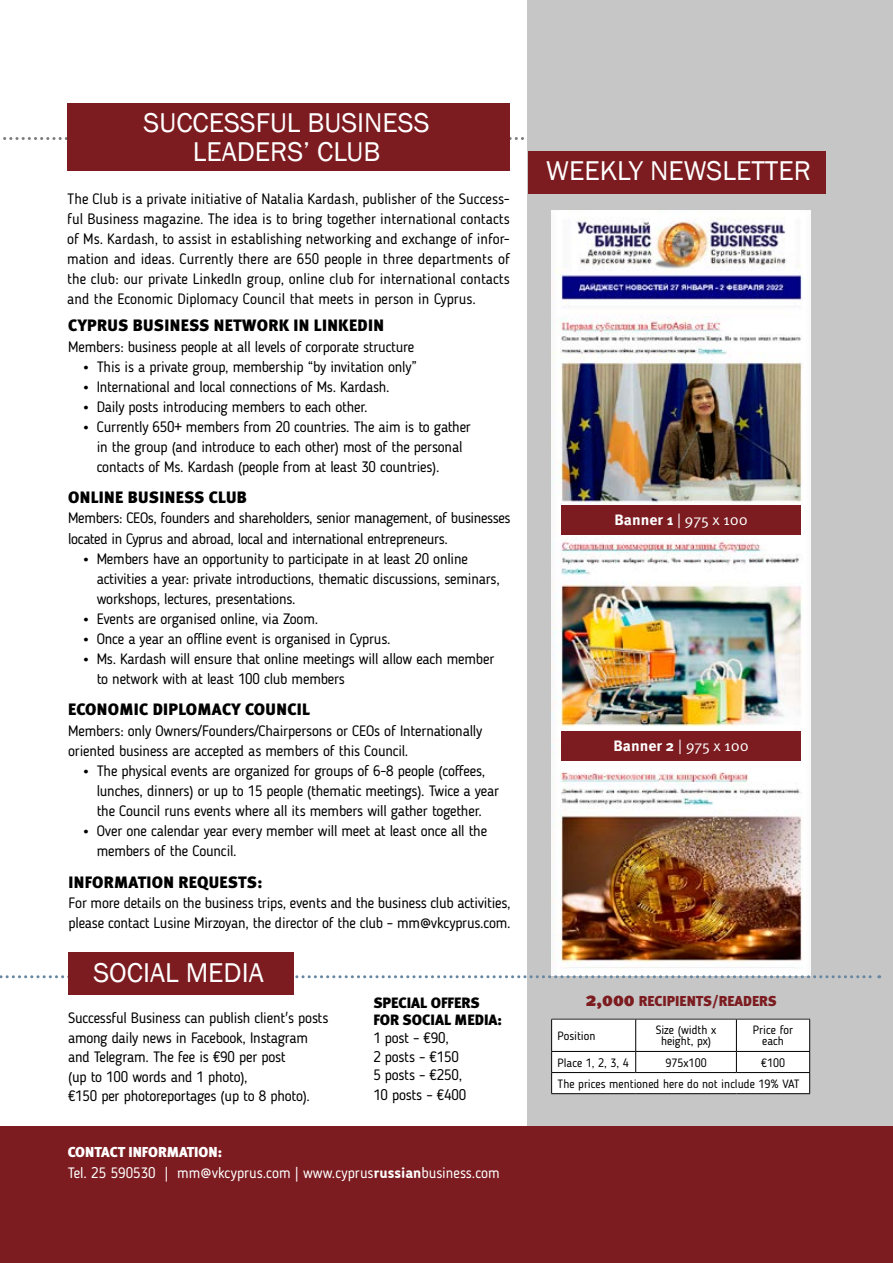
<style>
.page{position:relative;width:893px;height:1263px;background:#fff}
.page>*{position:absolute;margin:0;border:0;box-sizing:border-box;transform-origin:0 0}
.t1{font:27.9px/29.2px "Franklin Gothic";color:#fff;text-align:center}
.t2{font:16.5px "Meta Black Cyr";letter-spacing:.02em;color:#000}
.t3{font:15px/20.1px "Blogger Sans";letter-spacing:-.015em;color:#000}
.t4{font:15px "Blogger Sans";color:#fff}
.t5{font:15px "Meta Pro";letter-spacing:-.005em;color:#fff;scale:1.04 1}
.t6{font:15px/16.6px "Meta Black Cyr";color:#000}
.t7{font:14.4px "Meta Black Cyr";color:#7c1c20}
.t8{font:14.4px "Meta Black Cyr";color:#fff}
.t9{font:12px/11.2px "Blogger Sans";color:#000;text-align:center}
.s1{font-family:"Georgia"}
.s2{font-weight:700}
.s3{font-size:19.65px}
</style>
<div class="page">
<svg style="left:3px;top:137px;width:525px;height:3px"></svg>
<div style="left:528px;top:0;width:365px;height:1126px;background:#c6c6c6"></div>
<div style="left:0;top:1126px;width:893px;height:137px;background:#7c1c20"></div>
<div style="left:67px;top:103px;width:443px;height:68px;background:#7c1c20"></div>
<div style="left:528px;top:151px;width:297px;height:42px;background:#7c1c20"></div>
<img style="left:551px;top:210px;width:260px;height:319px">
<img style="left:551px;top:529px;width:260px;height:210px">
<img style="left:551px;top:739px;width:260px;height:236px">
<div style="left:551px;top:1019px;width:259px;height:75px;background:#fff"></div>
<hr style="left:551px;top:1019px;width:85px;height:1px;background:#000">
<hr style="left:551px;top:1019px;width:1px;height:32px;background:#000">
<hr style="left:636px;top:1019px;width:100px;height:1px;background:#000">
<hr style="left:635px;top:1019px;width:1px;height:32px;background:#000">
<hr style="left:736px;top:1019px;width:74px;height:1px;background:#000">
<hr style="left:736px;top:1019px;width:1px;height:32px;background:#000">
<hr style="left:809px;top:1019px;width:1px;height:32px;background:#000">
<hr style="left:551px;top:1051px;width:85px;height:1px;background:#000">
<hr style="left:636px;top:1051px;width:100px;height:1px;background:#000">
<svg style="left:635px;top:1052px;width:1px;height:20px"></svg>
<hr style="left:736px;top:1051px;width:74px;height:1px;background:#000">
<svg style="left:736px;top:1052px;width:1px;height:20px"></svg>
<hr style="left:551px;top:1072px;width:85px;height:1px;background:#000">
<svg style="left:551px;top:1052px;width:1px;height:41px"></svg>
<hr style="left:636px;top:1072px;width:100px;height:1px;background:#000">
<hr style="left:736px;top:1072px;width:74px;height:1px;background:#000">
<svg style="left:809px;top:1052px;width:1px;height:41px"></svg>
<hr style="left:551px;top:1093px;width:85px;height:1px;background:#000">
<hr style="left:636px;top:1093px;width:100px;height:1px;background:#000">
<hr style="left:736px;top:1093px;width:74px;height:1px;background:#000">
<div style="left:561px;top:505px;width:240px;height:29px;background:#7c1c20"></div>
<div style="left:561px;top:732px;width:240px;height:29px;background:#7c1c20"></div>
<svg style="left:0;top:975px;width:880px;height:3px"></svg>
<div style="left:68px;top:952px;width:226px;height:42px;background:#7c1c20"></div>
<h1 class="t1" style="left:144px;top:108px;width:288px">SUCCESSFUL BUSINESS<br>LEADERS’ CLUB</h1>
<p class="t3" style="left:67px;top:188px;width:444px;text-align:justify">The Club is a private initiative of Natalia Kardash, publisher of the Success&shy;ful Business magazine. The idea is to bring together international contacts of Ms. Kardash, to assist in establishing networking and exchange of infor&shy;mation and ideas. Currently there are 650 people in three departments of the club: our private LinkedIn group, online club for international contacts and the Economic Diplomacy Council that meets in person in Cyprus.</p>
<p class="t2" style="left:68px;top:316px;width:317px">CYPRUS BUSINESS NETWORK IN LINKEDIN</p>
<p class="t3" style="left:68px;top:336px;width:348px">Members: business people at all levels of corporate structure</p>
<p class="t3" style="left:83px;top:356px;width:335px"><span class="s1">•</span> This is a private group, membership “by invitation only”</p>
<p class="t3" style="left:83px;top:376px;width:308px"><span class="s1">•</span> International and local connections of Ms. Kardash.</p>
<p class="t3" style="left:83px;top:397px;width:286px"><span class="s1">•</span> Daily posts introducing members to each other.</p>
<p class="t3" style="left:97px;top:417px;width:376px;text-indent:-13px"><span class="s1">•</span> Currently 650+ members from 20 countries. The aim is to gather in the group (and introduce to each other) most of the personal contacts of Ms. Kardash (people from at least 30 countries).</p>
<p class="t2" style="left:68px;top:488px;width:180px">ONLINE BUSINESS CLUB</p>
<p class="t3" style="left:68px;top:508px;width:444px">Members: CEOs, founders and shareholders, senior management, of businesses located in Cyprus and abroad, local and international entrepreneurs.</p>
<p class="t3" style="left:97px;top:548px;width:405px;text-indent:-14px"><span class="s1">•</span> Members have an opportunity to participate in at least 20 online activities a year: private introductions, thematic discussions, seminars, workshops, lectures, presentations.</p>
<p class="t3" style="left:83px;top:609px;width:237px"><span class="s1">•</span> Events are organised online, via Zoom.</p>
<p class="t3" style="left:83px;top:629px;width:309px"><span class="s1">•</span> Once a year an offline event is organised in Cyprus.</p>
<p class="t3" style="left:97px;top:649px;width:399px;text-indent:-13px"><span class="s1">•</span> Ms. Kardash will ensure that online meetings will allow each member to network with at least 100 club members</p>
<p class="t2" style="left:68px;top:700px;width:243px">ECONOMIC DIPLOMACY COUNCIL</p>
<p class="t3" style="left:68px;top:720px;width:416px">Members: only Owners/Founders/Chairpersons or CEOs of Internationally oriented business are accepted as members of this Council.</p>
<p class="t3" style="left:97px;top:760px;width:404px;text-indent:-14px"><span class="s1">•</span> The physical events are organized for groups of 6-8 people (coffees, lunches, dinners) or up to 15 people (thematic meetings). Twice a year the Council runs events where all its members will gather together.</p>
<p class="t3" style="left:97px;top:821px;width:392px;text-indent:-14px"><span class="s1">•</span> Over one calendar year every member will meet at least once all the members of the Council.</p>
<p class="t2" style="left:69px;top:873px;width:195px">INFORMATION REQUESTS:</p>
<p class="t3" style="left:69px;top:892px;width:444px">For more details on the business trips, events and the business club activities, please contact Lusine Mirzoyan, the director of the club – mm@vkcyprus.com.</p>
<h1 class="t1" style="left:93px;top:958px;width:172px">SOCIAL MEDIA</h1>
<p class="t3" style="left:68px;top:1008px;width:262px;line-height:19.5px">Successful Business can publish client's posts among daily news in Facebook, Instagram and Telegram. The fee is €90 per post<br>(up to 100 words and 1 photo),<br>€150 per photoreportages (up to 8 photo).</p>
<p class="t6" style="left:373px;top:995px;width:130px">SPECIAL OFFERS<br>FOR SOCIAL MEDIA:</p>
<p class="t3" style="left:373px;top:1028px;width:94px;line-height:18.8px">1 post – €90,<br>2 posts – €150<br>5 posts – €250,<br>10 posts – €400</p>
<p class="t8" style="left:68px;top:1143px;width:156px">CONTACT INFORMATION:</p>
<p class="t4" style="left:68px;top:1163px;width:433px">Tel. 25 590530 | mm@vkcyprus.com | www.cyprus<span class="s2">russian</span>business.com</p>
<h1 class="t1" style="left:546px;top:157px;width:266px">WEEKLY NEWSLETTER</h1>
<p class="t5" style="left:614px;top:510px;width:130px"><span class="s2">Banner 1</span> | 975 x 100</p>
<p class="t5" style="left:613px;top:737px;width:132px"><span class="s2">Banner 2</span> | 975 x 100</p>
<p class="t7" style="left:585px;top:993px;width:193px"><span class="s3">2,000</span> RECIPIENTS/READERS</p>
<p class="t9" style="left:558px;top:1030px;width:39px">Position</p>
<p class="t9" style="left:656px;top:1024px;width:62px">Size (width x height, px)</p>
<p class="t9" style="left:753px;top:1024px;width:42px">Price for each</p>
<p class="t9" style="left:558px;top:1057px;width:73px">Place 1, 2, 3, 4</p>
<p class="t9" style="left:665px;top:1057px;width:43px">975x100</p>
<p class="t9" style="left:558px;top:1052px;width:243px;line-height:21.1px;text-align:left;text-indent:203px">€100<br>The prices mentioned here do not include 19% VAT</p>
</div>
